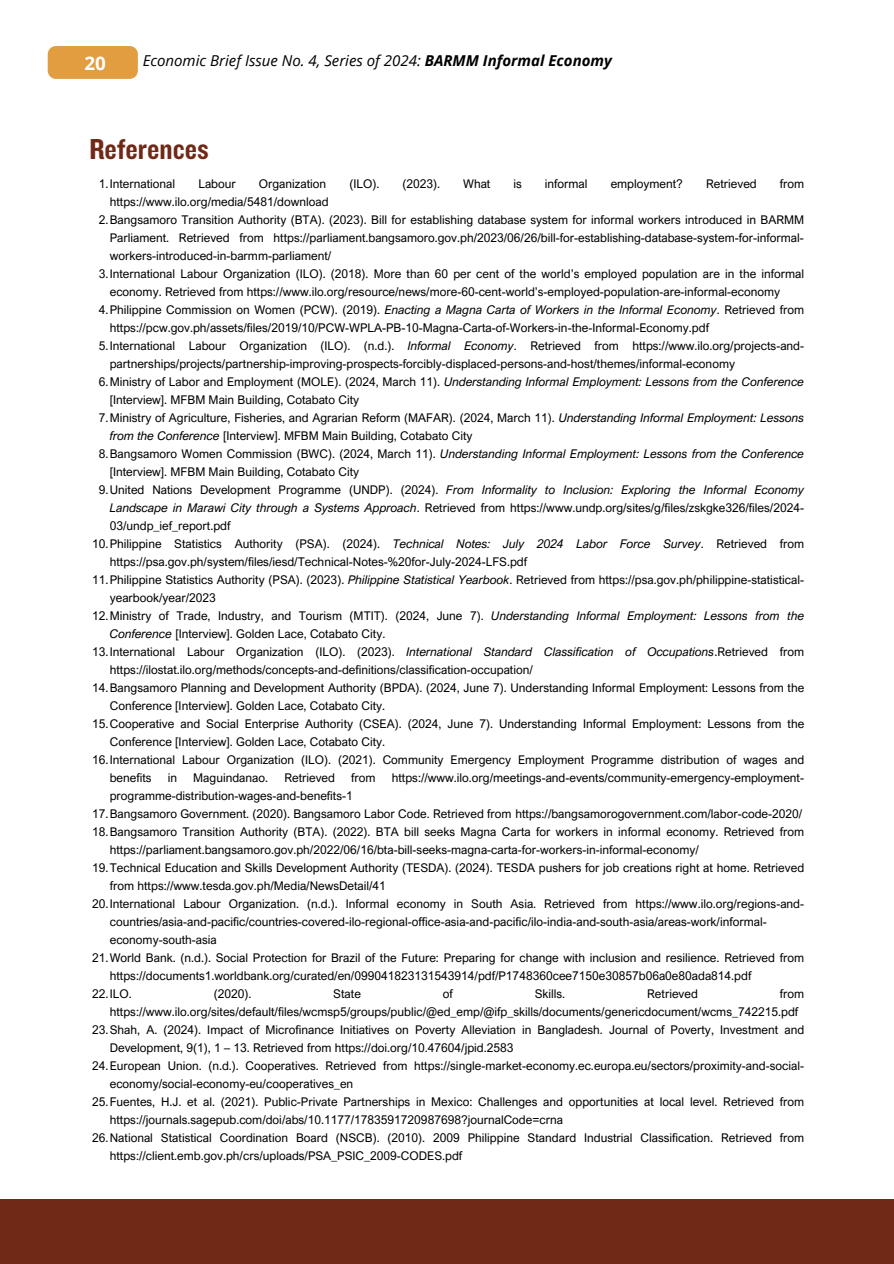
<style>
.page{position:relative;width:894px;height:1264px;background:#fff}
.page>*{position:absolute;margin:0;border:0;box-sizing:border-box;transform-origin:0 0}
.t1{font:30px "Knockout 50";color:#712917}
.t2{font:700 18.75px "Open Sans";color:#fff}
.t3{font:italic 15px "Open Sans";color:#000}
.t4{font:12px/18px "Arial Nova";color:#000}
.s1{font-weight:700}
.s2{font-style:italic}
</style>
<div class="page">
<div style="left:0;top:1199px;width:893px;height:64px;background:#712917"></div>
<div style="left:48px;top:46px;width:90px;height:33px;background:#e29d40"></div>
<h2 class="t2" style="left:84px;top:49px;width:23px">20</h2>
<p class="t3" style="left:143px;top:50px;width:470px">Economic Brief Issue No. 4, Series of 2024: <span class="s1">BARMM Informal Economy</span></p>
<h1 class="t1" style="left:89px;top:130px;width:121px">References</h1>
<p class="t4" style="left:99px;top:174px;width:78px">1.International</p>
<p class="t4" style="left:198px;top:174px;width:39px">Labour</p>
<p class="t4" style="left:259px;top:174px;width:69px">Organization</p>
<p class="t4" style="left:349px;top:174px;width:32px">(ILO).</p>
<p class="t4" style="left:402px;top:174px;width:39px">(2023).</p>
<p class="t4" style="left:463px;top:174px;width:29px">What</p>
<p class="t4" style="left:513px;top:174px;width:10px">is</p>
<p class="t4" style="left:544px;top:174px;width:44px">informal</p>
<p class="t4" style="left:610px;top:174px;width:74px">employment?</p>
<p class="t4" style="left:705px;top:174px;width:52px">Retrieved</p>
<p class="t4" style="left:779px;top:174px;width:26px">from</p>
<p class="t4" style="left:110px;top:192px;width:220px">https://www.ilo.org/media/5481/download</p>
<p class="t4" style="left:110px;top:210px;width:695px;text-align:justify;text-indent:-11px">2.Bangsamoro Transition Authority (BTA). (2023). Bill for establishing database system for informal workers introduced in BARMM Parliament. Retrieved from https://parliament.bangsamoro.gov.ph/2023/06/26/bill-for-establishing-database-system-for-informal&shy;workers-introduced-in-barmm-parliament/</p>
<p class="t4" style="left:110px;top:264px;width:695px;text-indent:-11px">3.International Labour Organization (ILO). (2018). More than 60 per cent of the world’s employed population are in the informal economy. Retrieved from https://www.ilo.org/resource/news/more-60-cent-world’s-employed-population-are-informal-economy</p>
<p class="t4" style="left:110px;top:300px;width:695px;text-indent:-11px">4.Philippine Commission on Women (PCW). (2019). <span class="s2">Enacting a Magna Carta of Workers in the Informal Economy</span>. Retrieved from https://pcw.gov.ph/assets/files/2019/10/PCW-WPLA-PB-10-Magna-Carta-of-Workers-in-the-Informal-Economy.pdf</p>
<p class="t4" style="left:110px;top:336px;width:695px;text-indent:-11px">5.International Labour Organization (ILO). (n.d.). <span class="s2">Informal Economy</span>. Retrieved from https://www.ilo.org/projects-and&shy;partnerships/projects/partnership-improving-prospects-forcibly-displaced-persons-and-host/themes/informal-economy</p>
<p class="t4" style="left:110px;top:372px;width:695px;text-indent:-11px">6.Ministry of Labor and Employment (MOLE). (2024, March 11). <span class="s2">Understanding Informal Employment: Lessons from the Conference </span>[Interview]. MFBM Main Building, Cotabato City</p>
<p class="t4" style="left:110px;top:408px;width:695px;text-indent:-11px">7.Ministry of Agriculture, Fisheries, and Agrarian Reform (MAFAR). (2024, March 11). <span class="s2">Understanding Informal Employment: Lessons from the Conference</span> [Interview]. MFBM Main Building, Cotabato City</p>
<p class="t4" style="left:110px;top:444px;width:695px;text-indent:-11px">8.Bangsamoro Women Commission (BWC). (2024, March 11). <span class="s2">Understanding Informal Employment: Lessons from the Conference </span>[Interview]. MFBM Main Building, Cotabato City</p>
<p class="t4" style="left:110px;top:480px;width:695px;text-align:justify;text-indent:-11px">9.United Nations Development Programme (UNDP). (2024). <span class="s2">From Informality to Inclusion: Exploring the Informal Economy Landscape in Marawi City through a Systems Approach</span>. Retrieved from https://www.undp.org/sites/g/files/zskgke326/files/2024- 03/undp_ief_report.pdf</p>
<p class="t4" style="left:110px;top:534px;width:695px;text-indent:-18px">10.Philippine Statistics Authority (PSA). (2024). <span class="s2">Technical Notes: July 2024 Labor Force Survey</span>. Retrieved from https://psa.gov.ph/system/files/iesd/Technical-Notes-%20for-July-2024-LFS.pdf</p>
<p class="t4" style="left:110px;top:570px;width:695px;text-indent:-18px">11.Philippine Statistics Authority (PSA). (2023). <span class="s2">Philippine Statistical Yearbook</span>. Retrieved from https://psa.gov.ph/philippine-statistical&shy;yearbook/year/2023</p>
<p class="t4" style="left:110px;top:606px;width:695px;text-indent:-18px">12.Ministry of Trade, Industry, and Tourism (MTIT). (2024, June 7). <span class="s2">Understanding Informal Employment: Lessons from the<br>Conference</span> [Interview]. Golden Lace, Cotabato City.</p>
<p class="t4" style="left:110px;top:642px;width:695px;text-indent:-18px">13.International Labour Organization (ILO). (2023). <span class="s2">International Standard Classification of Occupations</span>.Retrieved from https://ilostat.ilo.org/methods/concepts-and-definitions/classification-occupation/</p>
<p class="t4" style="left:110px;top:678px;width:695px;text-indent:-18px">14.Bangsamoro Planning and Development Authority (BPDA). (2024, June 7). Understanding Informal Employment: Lessons from the<br>Conference [Interview]. Golden Lace, Cotabato City.</p>
<p class="t4" style="left:110px;top:714px;width:695px;text-indent:-18px">15.Cooperative and Social Enterprise Authority (CSEA). (2024, June 7). Understanding Informal Employment: Lessons from the<br>Conference [Interview]. Golden Lace, Cotabato City.</p>
<p class="t4" style="left:110px;top:750px;width:695px;text-indent:-18px">16.International Labour Organization (ILO). (2021). Community Emergency Employment Programme distribution of wages and benefits</p>
<p class="t4" style="left:168px;top:768px;width:11px">in</p>
<p class="t4" style="left:193px;top:768px;width:76px">Maguindanao.</p>
<p class="t4" style="left:284px;top:768px;width:52px">Retrieved</p>
<p class="t4" style="left:351px;top:768px;width:26px">from</p>
<p class="t4" style="left:391px;top:768px;width:414px">https://www.ilo.org/meetings-and-events/community-emergency-employment-</p>
<p class="t4" style="left:110px;top:786px;width:244px">programme-distribution-wages-and-benefits-1</p>
<p class="t4" style="left:92px;top:804px;width:711px">17.Bangsamoro Government. (2020). Bangsamoro Labor Code. Retrieved from https://bangsamorogovernment.com/labor-code-2020/</p>
<p class="t4" style="left:110px;top:822px;width:695px;text-indent:-18px">18.Bangsamoro Transition Authority (BTA). (2022). BTA bill seeks Magna Carta for workers in informal economy. Retrieved from https://parliament.bangsamoro.gov.ph/2022/06/16/bta-bill-seeks-magna-carta-for-workers-in-informal-economy/</p>
<p class="t4" style="left:110px;top:858px;width:695px;text-indent:-18px">19.Technical Education and Skills Development Authority (TESDA). (2024). TESDA pushers for job creations right at home. Retrieved from https://www.tesda.gov.ph/Media/NewsDetail/41</p>
<p class="t4" style="left:110px;top:894px;width:695px;text-indent:-18px">20.International Labour Organization. (n.d.). Informal economy in South Asia. Retrieved from https://www.ilo.org/regions-and&shy;countries/asia-and-pacific/countries-covered-ilo-regional-office-asia-and-pacific/ilo-india-and-south-asia/areas-work/informal&shy;economy-south-asia</p>
<p class="t4" style="left:110px;top:948px;width:695px;text-indent:-18px">21.World Bank. (n.d.). Social Protection for Brazil of the Future: Preparing for change with inclusion and resilience. Retrieved from https://documents1.worldbank.org/curated/en/099041823131543914/pdf/P1748360cee7150e30857b06a0e80ada814.pdf</p>
<p class="t4" style="left:92px;top:984px;width:41px">22.ILO.</p>
<p class="t4" style="left:213px;top:984px;width:39px">(2020).</p>
<p class="t4" style="left:333px;top:984px;width:29px">State</p>
<p class="t4" style="left:442px;top:984px;width:11px">of</p>
<p class="t4" style="left:534px;top:984px;width:32px">Skills.</p>
<p class="t4" style="left:647px;top:984px;width:52px">Retrieved</p>
<p class="t4" style="left:110px;top:984px;width:695px;text-indent:670px">from https://www.ilo.org/sites/default/files/wcmsp5/groups/public/@ed_emp/@ifp_skills/documents/genericdocument/wcms_742215.pdf</p>
<p class="t4" style="left:110px;top:1020px;width:695px;text-indent:-18px">23.Shah, A. (2024). Impact of Microfinance Initiatives on Poverty Alleviation in Bangladesh. Journal of Poverty, Investment and<br>Development, 9(1), 1 – 13. Retrieved from https://doi.org/10.47604/jpid.2583</p>
<p class="t4" style="left:110px;top:1056px;width:695px;text-indent:-18px">24.European Union. (n.d.). Cooperatives. Retrieved from https://single-market-economy.ec.europa.eu/sectors/proximity-and-social&shy;economy/social-economy-eu/cooperatives_en</p>
<p class="t4" style="left:110px;top:1092px;width:695px;text-indent:-18px">25.Fuentes, H.J. et al. (2021). Public-Private Partnerships in Mexico: Challenges and opportunities at local level. Retrieved from https://journals.sagepub.com/doi/abs/10.1177/1783591720987698?journalCode=crna</p>
<p class="t4" style="left:110px;top:1128px;width:695px;text-indent:-18px">26.National Statistical Coordination Board (NSCB). (2010). 2009 Philippine Standard Industrial Classification. Retrieved from https://client.emb.gov.ph/crs/uploads/PSA_PSIC_2009-CODES.pdf</p>
</div>
